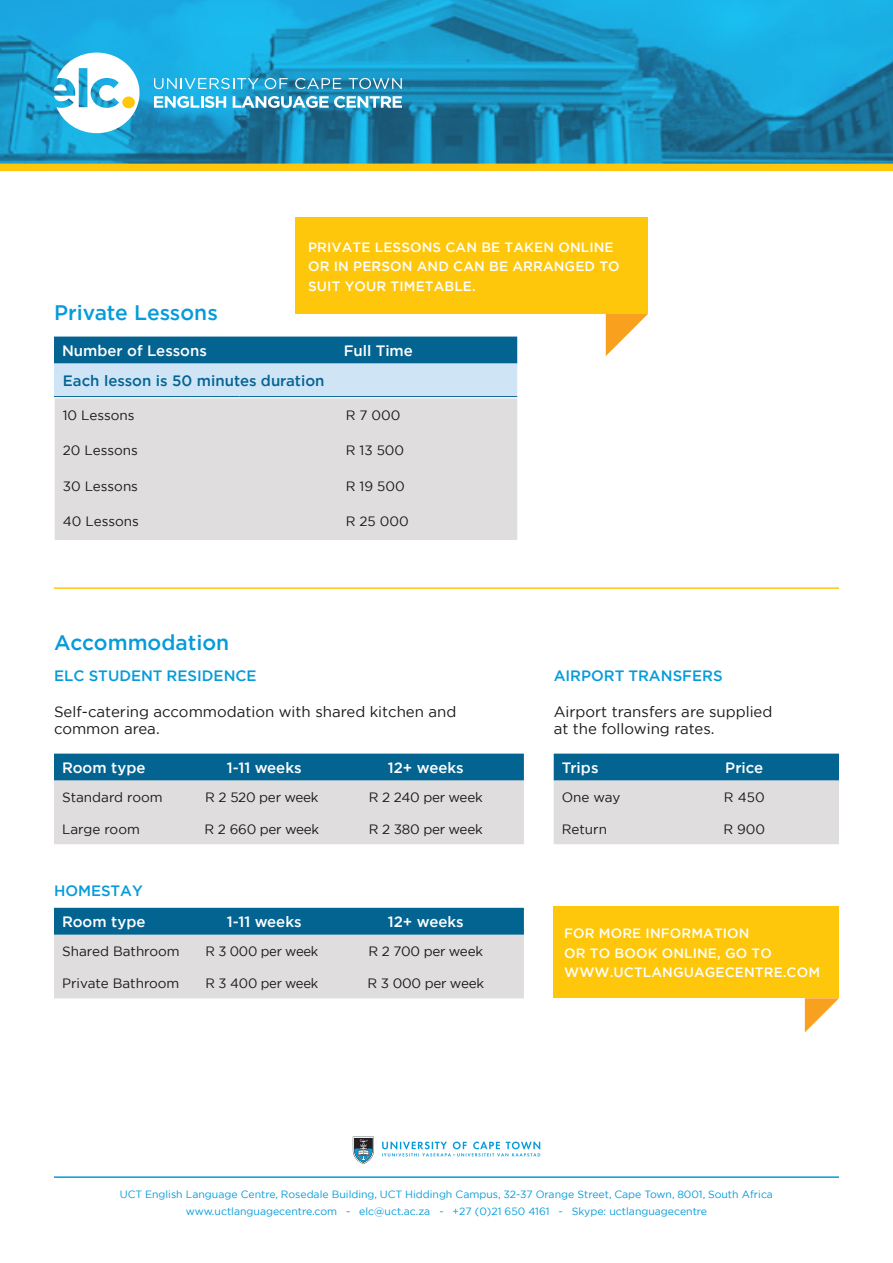
<style>
.page{position:relative;width:893px;height:1263px;background:#fff}
.page>*{position:absolute;margin:0;border:0;box-sizing:border-box;transform-origin:0 0}
.ELC_Subhead_primary{font:500 21px "Gotham";color:#069bda}
.Body_Copy_Normal{font:15px/17.2px "Gotham";color:#1a1a1a}
.Body_Copy_Normal-2{font:500 15px "Gotham";color:#fff}
.ELC_Subhead_primary-2{font:500 15px "Gotham";color:#069bda}
.Body_Copy_Normal-3{font:500 15px "Gotham";color:#036492}
.Body_Copy_Normal-4{font:13.5px "Gotham";letter-spacing:-.01em;color:#1a1a1a}
.Headings_in_White{font:500 13.5px/19.5px "Gotham";letter-spacing:.01em;color:#fff}
.t1{font:10.5px/16.5px "Gotham";color:#069bda;text-align:center}
</style>
<div class="page">
<img style="left:0;top:0;width:893px;height:164px">
<div style="left:0;top:164px;width:893px;height:7px;background:#fec70c"></div>
<svg style="left:54px;top:53px;width:86px;height:80px"></svg>
<div style="left:122px;top:96px;width:13px;height:12px;background:#fec70c;border-radius:6px"></div>
<svg style="left:154px;top:96px;width:72px;height:12px"></svg>
<svg style="left:233px;top:96px;width:169px;height:12px"></svg>
<svg style="left:154px;top:78px;width:105px;height:11px"></svg>
<svg style="left:265px;top:78px;width:23px;height:11px"></svg>
<svg style="left:295px;top:78px;width:46px;height:11px"></svg>
<svg style="left:349px;top:78px;width:53px;height:11px"></svg>
<hr style="left:54px;top:1176px;width:785px;height:2px;background:#069bda">
<svg style="left:382px;top:1141px;width:158px;height:15px"></svg>
<svg style="left:353px;top:1137px;width:21px;height:27px"></svg>
<hr style="left:54px;top:587px;width:785px;height:2px;background:#fec70c">
<svg style="left:54px;top:754px;width:470px;height:90px;background:#9eb9c7"></svg>
<svg style="left:54px;top:908px;width:470px;height:90px;background:#9db9c6"></svg>
<svg style="left:554px;top:754px;width:285px;height:90px;background:#9eb9c7"></svg>
<svg style="left:805px;top:998px;width:34px;height:34px"></svg>
<div style="left:554px;top:906px;width:285px;height:92px;background:#fec70c"></div>
<div style="left:55px;top:398px;width:462px;height:142px;background:#dfdddd"></div>
<svg style="left:54px;top:337px;width:463px;height:59px;background:#74abc9"></svg>
<hr style="left:239px;top:396px;width:278px;height:1px;background:#036492">
<hr style="left:54px;top:396px;width:185px;height:1px;background:#036492">
<svg style="left:606px;top:314px;width:42px;height:42px"></svg>
<div style="left:295px;top:217px;width:353px;height:97px;background:#fec70c"></div>
<p class="ELC_Subhead_primary" style="left:54px;top:299px;width:165px">Private Lessons</p>
<p class="Headings_in_White" style="left:308px;top:237px;width:313px">PRIVATE LESSONS CAN BE TAKEN ONLINE<br>OR IN PERSON AND CAN BE ARRANGED TO<br>SUIT YOUR TIMETABLE.</p>
<p class="Body_Copy_Normal-2" style="left:62px;top:341px;width:146px">Number of Lessons</p>
<p class="Body_Copy_Normal-2" style="left:344px;top:341px;width:71px">Full Time</p>
<p class="Body_Copy_Normal-3" style="left:63px;top:371px;width:263px">Each lesson is 50 minutes duration</p>
<p class="Body_Copy_Normal-4" style="left:63px;top:406px;width:73px">10 Lessons</p>
<p class="Body_Copy_Normal-4" style="left:346px;top:406px;width:56px">R 7 000</p>
<p class="Body_Copy_Normal-4" style="left:63px;top:442px;width:77px">20 Lessons</p>
<p class="Body_Copy_Normal-4" style="left:346px;top:442px;width:60px">R 13 500</p>
<p class="Body_Copy_Normal-4" style="left:63px;top:477px;width:77px">30 Lessons</p>
<p class="Body_Copy_Normal-4" style="left:346px;top:477px;width:60px">R 19 500</p>
<p class="Body_Copy_Normal-4" style="left:63px;top:512px;width:78px">40 Lessons</p>
<p class="Body_Copy_Normal-4" style="left:346px;top:512px;width:65px">R 25 000</p>
<p class="ELC_Subhead_primary" style="left:54px;top:629px;width:177px">Accommodation</p>
<p class="ELC_Subhead_primary-2" style="left:54px;top:666px;width:204px">ELC STUDENT RESIDENCE</p>
<p class="Body_Copy_Normal" style="left:54px;top:703px;width:404px">Self-catering accommodation with shared kitchen and common area.</p>
<p class="Body_Copy_Normal-2" style="left:62px;top:758px;width:85px">Room type</p>
<p class="Body_Copy_Normal-2" style="left:227px;top:758px;width:76px">1-11 weeks</p>
<p class="Body_Copy_Normal-2" style="left:388px;top:758px;width:77px">12+ weeks</p>
<p class="Body_Copy_Normal-4" style="left:62px;top:788px;width:102px">Standard room</p>
<p class="Body_Copy_Normal-4" style="left:205px;top:788px;width:115px">R 2 520 per week</p>
<p class="Body_Copy_Normal-4" style="left:369px;top:788px;width:115px">R 2 240 per week</p>
<p class="Body_Copy_Normal-4" style="left:62px;top:820px;width:79px">Large room</p>
<p class="Body_Copy_Normal-4" style="left:205px;top:820px;width:116px">R 2 660 per week</p>
<p class="Body_Copy_Normal-4" style="left:369px;top:820px;width:115px">R 2 380 per week</p>
<p class="ELC_Subhead_primary-2" style="left:54px;top:881px;width:90px">HOMESTAY</p>
<p class="Body_Copy_Normal-2" style="left:62px;top:912px;width:85px">Room type</p>
<p class="Body_Copy_Normal-2" style="left:227px;top:912px;width:76px">1-11 weeks</p>
<p class="Body_Copy_Normal-2" style="left:388px;top:912px;width:77px">12+ weeks</p>
<p class="Body_Copy_Normal-4" style="left:62px;top:943px;width:119px">Shared Bathroom</p>
<p class="Body_Copy_Normal-4" style="left:206px;top:943px;width:114px">R 3 000 per week</p>
<p class="Body_Copy_Normal-4" style="left:368px;top:943px;width:116px">R 2 700 per week</p>
<p class="Body_Copy_Normal-4" style="left:62px;top:974px;width:119px">Private Bathroom</p>
<p class="Body_Copy_Normal-4" style="left:206px;top:974px;width:114px">R 3 400 per week</p>
<p class="Body_Copy_Normal-4" style="left:367px;top:974px;width:118px">R 3 000 per week</p>
<p class="ELC_Subhead_primary-2" style="left:554px;top:666px;width:170px">AIRPORT TRANSFERS</p>
<p class="Body_Copy_Normal" style="left:554px;top:703px;width:220px">Airport transfers are supplied at the following rates.</p>
<p class="Body_Copy_Normal-2" style="left:562px;top:758px;width:38px">Trips</p>
<p class="Body_Copy_Normal-2" style="left:725px;top:758px;width:39px">Price</p>
<p class="Body_Copy_Normal-4" style="left:562px;top:788px;width:60px">One way</p>
<p class="Body_Copy_Normal-4" style="left:724px;top:788px;width:42px">R 450</p>
<p class="Body_Copy_Normal-4" style="left:562px;top:820px;width:47px">Return</p>
<p class="Body_Copy_Normal-4" style="left:723px;top:820px;width:43px">R 900</p>
<p class="Headings_in_White" style="left:564px;top:923px;width:257px">FOR MORE INFORMATION<br>OR TO BOOK ONLINE, GO TO<br>WWW.UCTLANGUAGECENTRE.COM</p>
<p class="t1" style="left:120px;top:1186px;width:655px">UCT English Language Centre, Rosedale Building, UCT Hiddingh Campus, 32-37 Orange Street, Cape Town, 8001, South Africa www.uctlanguagecentre.com - elc@uct.ac.za - +27 (0)21 650 4161 - Skype: uctlanguagecentre</p>
</div>
